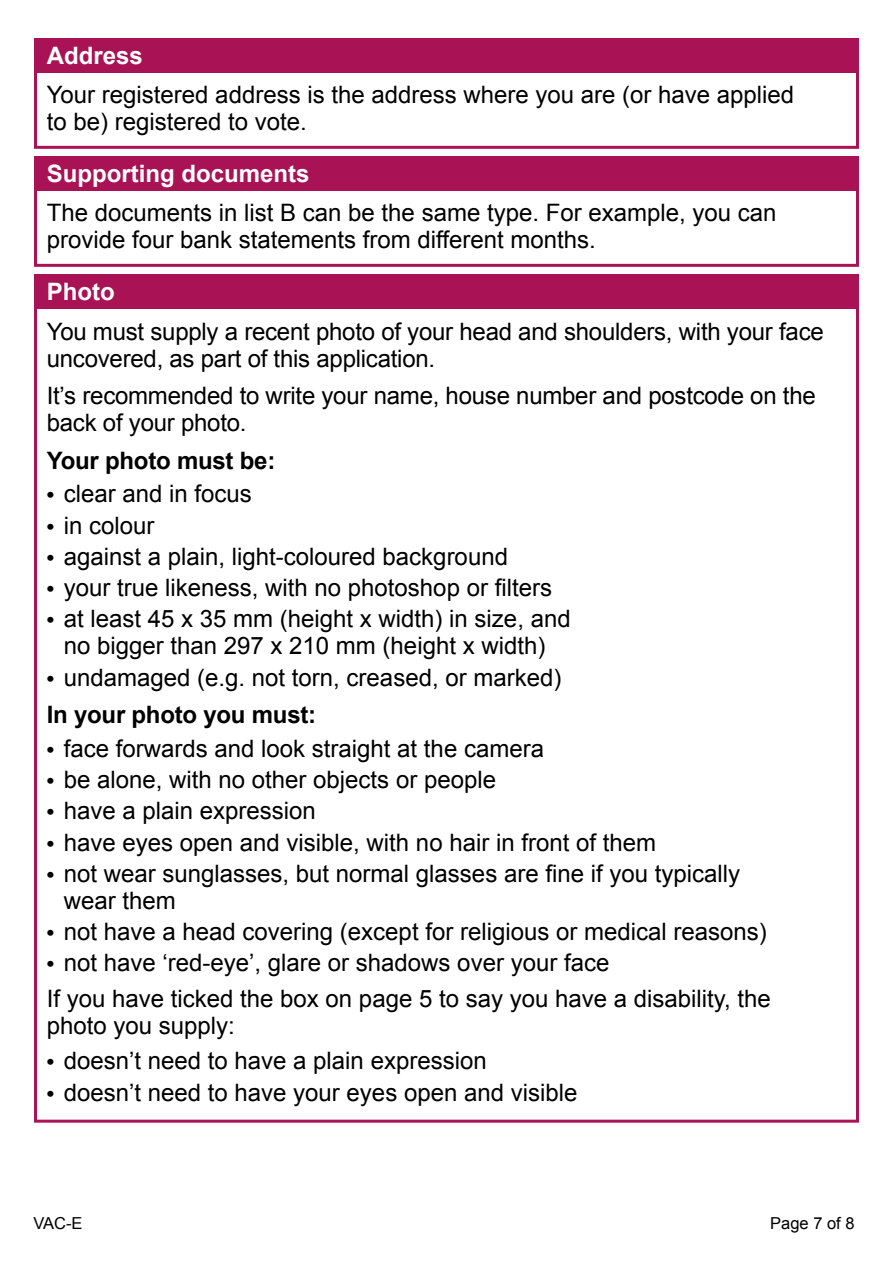
<style>
.page{position:relative;width:893px;height:1263px;background:#fff}
.page>*{position:absolute;margin:0;border:0;box-sizing:border-box;transform-origin:0 0}
.t1{font:24px/27px "Arial";color:#000}
.t2{font:700 24px "Arial";color:#fff}
.t3{font:700 24px "Arial";letter-spacing:-.01em;color:#000}
.t4{font:16.5px "Arial";color:#000}
.s1{font-weight:700;font-size:21px}
.s2{font-weight:700}
</style>
<div class="page">
<div style="left:34px;top:38px;width:825px;height:34px;background:#a91254"></div>
<div style="left:34px;top:38px;width:825px;height:111px;border:3px solid #a91254"></div>
<div style="left:34px;top:156px;width:825px;height:34px;background:#a91254"></div>
<div style="left:34px;top:156px;width:825px;height:111px;border:3px solid #a91254"></div>
<div style="left:34px;top:274px;width:825px;height:34px;background:#a91254"></div>
<p class="t2" style="left:47px;top:40px;width:98px">Address</p>
<p class="t1" style="left:47px;top:81px;width:749px">Your registered address is the address where you are (or have applied to be) registered to vote.</p>
<p class="t2" style="left:47px;top:158px;width:264px">Supporting documents</p>
<p class="t1" style="left:47px;top:199px;width:731px">The documents in list B can be the same type. For example, you can provide four bank statements from different months.</p>
<p class="t2" style="left:47px;top:276px;width:69px">Photo</p>
<p class="t1" style="left:47px;top:318px;width:778px">You must supply a recent photo of your head and shoulders, with your face uncovered, as part of this application.</p>
<p class="t1" style="left:47px;top:383px;width:770px">It’s recommended to write your name, house number and postcode on the back of your photo.</p>
<p class="t3" style="left:47px;top:445px;width:230px">Your photo must be:</p>
<p class="t1" style="left:47px;top:481px;width:207px"><span class="s1">•</span> clear and in focus</p>
<p class="t1" style="left:47px;top:512px;width:109px"><span class="s1">•</span> in colour</p>
<p class="t1" style="left:47px;top:543px;width:463px"><span class="s1">•</span> against a plain, light-coloured background</p>
<p class="t1" style="left:47px;top:574px;width:507px"><span class="s1">•</span> your true likeness, with no photoshop or filters</p>
<p class="t1" style="left:47px;top:606px;width:525px;text-align:center"><span class="s1">•</span> at least 45 x 35 mm (height x width) in size, and no bigger than 297 x 210 mm (height x width)</p>
<p class="t1" style="left:47px;top:659px;width:516px;line-height:37.7px"><span class="s1">•</span> undamaged (e.g. not torn, creased, or marked)<br><span class="s2">In your photo you must:</span></p>
<p class="t1" style="left:47px;top:735px;width:499px"><span class="s1">•</span> face forwards and look straight at the camera</p>
<p class="t1" style="left:47px;top:766px;width:451px"><span class="s1">•</span> be alone, with no other objects or people</p>
<p class="t1" style="left:47px;top:797px;width:271px"><span class="s1">•</span> have a plain expression</p>
<p class="t1" style="left:47px;top:829px;width:611px"><span class="s1">•</span> have eyes open and visible, with no hair in front of them</p>
<p class="t1" style="left:64px;top:860px;width:678px;text-indent:-17px"><span class="s1">•</span> not wear sunglasses, but normal glasses are fine if you typically wear them</p>
<p class="t1" style="left:47px;top:918px;width:721px"><span class="s1">•</span> not have a head covering (except for religious or medical reasons)</p>
<p class="t1" style="left:47px;top:945px;width:726px;line-height:35.5px"><span class="s1">•</span> not have ‘red-eye’, glare or shadows over your face<br>If you have ticked the box on page 5 to say you have a disability, the</p>
<p class="t1" style="left:47px;top:1012px;width:190px">photo you supply:</p>
<p class="t1" style="left:47px;top:1047px;width:441px"><span class="s1">•</span> doesn’t need to have a plain expression</p>
<p class="t1" style="left:47px;top:1079px;width:532px"><span class="s1">•</span> doesn’t need to have your eyes open and visible</p>
<p class="t4" style="left:33px;top:1212px;width:51px">VAC-E</p>
<p class="t4" style="left:770px;top:1212px;width:86px">Page 7 of 8</p>
</div>
